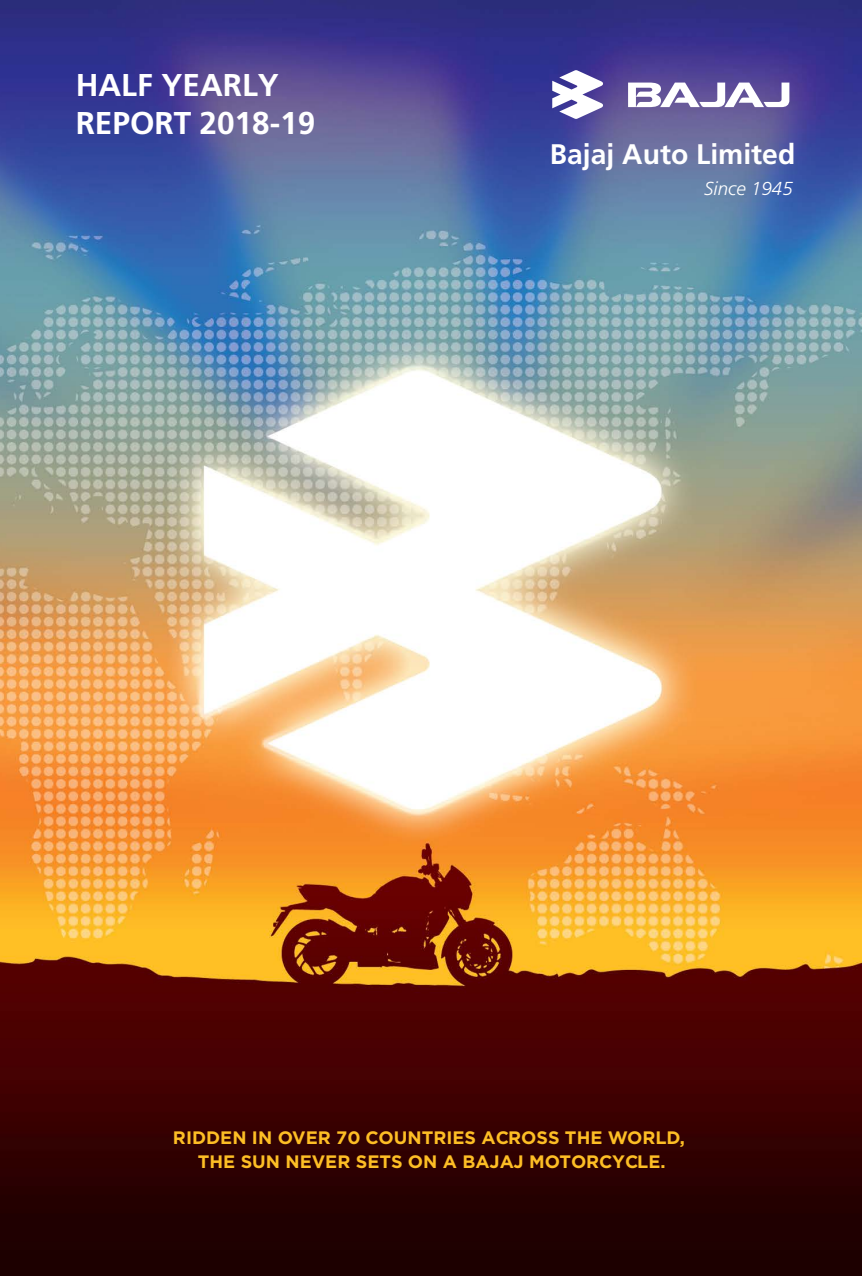
<style>
.page{position:relative;width:862px;height:1276px;background:#fff}
.page>*{position:absolute;margin:0;border:0;box-sizing:border-box;transform-origin:0 0}
.t1{font:700 31.5px/37.8px "Frutiger LT Std";color:#fff}
.t2{font:700 28.35px "Frutiger LT Std";color:#fff}
.t3{font:italic 300 18.68px "Frutiger LT Std";color:#fff}
.t4{font:700 18px/24.5px "Gotham HTF";color:#fdbe25;text-align:center}
</style>
<div class="page">
<img style="left:0;top:0;width:861px;height:1276px">
<svg style="left:552px;top:70px;width:50px;height:49px"></svg>
<svg style="left:627px;top:83px;width:162px;height:24px"></svg>
<h1 class="t1" style="left:76px;top:67px;width:241px">HALF YEARLY<br>REPORT 2018-19</h1>
<h2 class="t2" style="left:549px;top:138px;width:247px">Bajaj Auto Limited</h2>
<p class="t3" style="left:703px;top:177px;width:90px">Since 1945</p>
<p class="t4" style="left:173px;top:1124px;width:513px">RIDDEN IN OVER 70 COUNTRIES ACROSS THE WORLD,<br>THE SUN NEVER SETS ON A BAJAJ MOTORCYCLE.</p>
</div>
